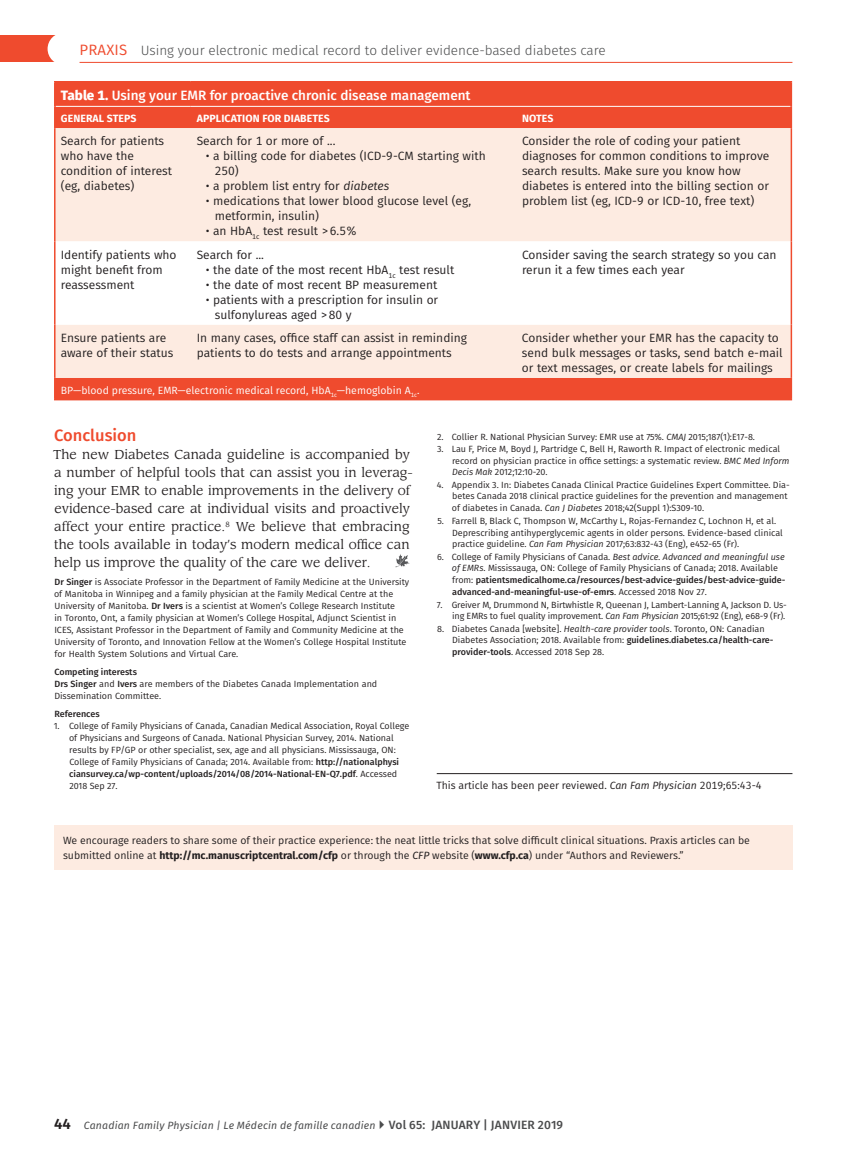
<style>
.page{position:relative;width:851px;height:1161px;background:#fff}
.page>*{position:absolute;margin:0;border:0;box-sizing:border-box;transform-origin:0 0}
.Level3Head{font:500 16.5px "Fira Sans";color:#ef4b2e}
.t1{font:300 13.5px "Fira Sans";color:#4b4c4d}
.TableTitle{font:500 13.5px "Fira Sans";color:#fff}
.Paragraph{font:12.75px/18px "Leawood Std";color:#231f20}
.TableBody{font:12px/15px "Fira Sans";color:#231f20}
.TableBullet{font:12px/15px "Fira Sans";color:#231f20}
.InfoLine{font:10.5px/15px "Fira Sans";color:#231f20}
.t2{font:italic 10.5px "Fira Sans";letter-spacing:.015em;color:#4b4c4d}
.TableNote{font:10.5px "Fira Sans";color:#fff}
.TableColumnHead{font:700 10.5px "Fira Sans";letter-spacing:.01em;color:#fff}
.Reference{font:9px/12px "Fira Sans";color:#231f20}
.AuthorBio{font:9px/12px "Fira Sans";color:#231f20}
.CompetingInterests{font:9px/12px "Fira Sans";color:#231f20}
.SmallHead{font:500 9px "Fira Sans";color:#231f20}
.s1{font-weight:400;font-size:15px;color:#ef4b2e}
.s2{font-weight:800}
.s3{font-style:italic}
.s4{font-weight:500}
.s5{font-weight:700}
.s6{font-weight:600;font-style:normal;font-size:15px;color:#231f20}
.s7{font-weight:500;font-style:normal;font-size:12px}
</style>
<div class="page">
<div style="left:0;top:35px;width:55px;height:27px;background:#ef4b2e"></div>
<div style="left:48px;top:33px;width:32px;height:32px;background:#fff;border-radius:50%"></div>
<hr style="left:80px;top:62px;width:712px;height:1px;background:#ef4b2e">
<div style="left:54px;top:825px;width:738px;height:45px;background:#fdebe1"></div>
<svg style="left:395px;top:554px;width:15px;height:13px"></svg>
<hr style="left:436px;top:773px;width:356px;height:1px;background:#231f20">
<div style="left:56px;top:82px;width:734px;height:317px;background:#ef4b2e"></div>
<div style="left:56px;top:128px;width:734px;height:250px;background:#fdebe1"></div>
<svg style="left:56px;top:241px;width:734px;height:84px"></svg>
<hr style="left:56px;top:106px;width:135px;height:1px;background:#fff">
<hr style="left:191px;top:106px;width:325px;height:1px;background:#fff">
<hr style="left:516px;top:106px;width:274px;height:1px;background:#fff">
<hr style="left:54px;top:81px;width:137px;height:1px;background:#ef4b2e">
<hr style="left:54px;top:82px;width:2px;height:24px;background:#ef4b2e">
<hr style="left:191px;top:81px;width:325px;height:1px;background:#ef4b2e">
<hr style="left:516px;top:81px;width:276px;height:1px;background:#ef4b2e">
<hr style="left:790px;top:82px;width:2px;height:24px;background:#ef4b2e">
<hr style="left:54px;top:106px;width:2px;height:22px;background:#ef4b2e">
<hr style="left:790px;top:106px;width:2px;height:22px;background:#ef4b2e">
<hr style="left:54px;top:128px;width:2px;height:113px;background:#ef4b2e">
<hr style="left:790px;top:128px;width:2px;height:113px;background:#ef4b2e">
<hr style="left:54px;top:241px;width:2px;height:84px;background:#ef4b2e">
<hr style="left:790px;top:241px;width:2px;height:84px;background:#ef4b2e">
<hr style="left:54px;top:325px;width:2px;height:53px;background:#ef4b2e">
<hr style="left:790px;top:325px;width:2px;height:53px;background:#ef4b2e">
<hr style="left:54px;top:378px;width:2px;height:21px;background:#ef4b2e">
<hr style="left:790px;top:378px;width:2px;height:21px;background:#ef4b2e">
<hr style="left:54px;top:399px;width:137px;height:1px;background:#ef4b2e">
<hr style="left:191px;top:399px;width:325px;height:1px;background:#ef4b2e">
<hr style="left:516px;top:399px;width:276px;height:1px;background:#ef4b2e">
<p class="t1" style="left:80px;top:40px;width:527px"><span class="s1">PRAXIS</span> Using your electronic medical record to deliver evidence-based diabetes care</p>
<p class="TableTitle" style="left:61px;top:85px;width:411px"><span class="s2">Table 1.</span> Using your EMR for proactive chronic disease management</p>
<p class="TableColumnHead" style="left:61px;top:110px;width:77px">GENERAL STEPS</p>
<p class="TableColumnHead" style="left:197px;top:110px;width:134px">APPLICATION FOR DIABETES</p>
<p class="TableColumnHead" style="left:522px;top:110px;width:33px">NOTES</p>
<p class="TableBody" style="left:61px;top:133px;width:113px">Search for patients who have the condition of interest (eg, diabetes)</p>
<p class="TableBody" style="left:197px;top:133px;width:140px">Search for 1 or more of ...</p>
<p class="TableBody" style="left:522px;top:133px;width:249px">Consider the role of coding your patient diagnoses for common conditions to improve search results. Make sure you know how diabetes is entered into the billing section or problem list (eg, ICD-9 or ICD-10, free text)</p>
<p class="TableBullet" style="left:215px;top:148px;width:272px;text-indent:-9px">• a billing code for diabetes (ICD-9-CM starting with<br>250)</p>
<p class="TableBullet" style="left:206px;top:178px;width:185px">• a problem list entry for <span class="s3">diabetes</span></p>
<p class="TableBullet" style="left:215px;top:193px;width:258px;text-indent:-9px">• medications that lower blood glucose level (eg, metformin, insulin)</p>
<p class="TableBullet" style="left:206px;top:223px;width:153px">• an HbA<sub>1c</sub> test result &gt;6.5%</p>
<p class="TableBody" style="left:61px;top:247px;width:117px">Identify patients who might benefit from reassessment</p>
<p class="TableBody" style="left:197px;top:247px;width:69px">Search for ...</p>
<p class="TableBullet" style="left:206px;top:262px;width:250px">• the date of the most recent HbA<sub>1c</sub> test result</p>
<p class="TableBullet" style="left:206px;top:277px;width:233px">• the date of most recent BP measurement</p>
<p class="TableBullet" style="left:215px;top:292px;width:225px;text-indent:-9px">• patients with a prescription for insulin or sulfonylureas aged &gt;80 y</p>
<p class="TableBody" style="left:522px;top:247px;width:256px">Consider saving the search strategy so you can rerun it a few times each year</p>
<p class="TableBody" style="left:61px;top:330px;width:114px">Ensure patients are aware of their status</p>
<p class="TableBody" style="left:197px;top:330px;width:272px">In many cases, office staff can assist in reminding patients to do tests and arrange appointments</p>
<p class="TableBody" style="left:522px;top:330px;width:262px">Consider whether your EMR has the capacity to send bulk messages or tasks, send batch e-mail or text messages, or create labels for mailings</p>
<p class="TableNote" style="left:61px;top:382px;width:360px">BP—blood pressure, EMR—electronic medical record, HbA<sub>1c</sub>—hemoglobin A<sub>1c</sub>.</p>
<p class="Level3Head" style="left:54px;top:422px;width:84px">Conclusion</p>
<p class="Paragraph" style="left:53px;top:446px;width:361px">The new Diabetes Canada guideline is accompanied by a number of helpful tools that can assist you in leverag&shy;ing your EMR to enable improvements in the delivery of evidence-based care at individual visits and proactively affect your entire practice.<sup>8</sup> We believe that embracing the tools available in today’s modern medical office can help us improve the quality of the care we deliver.</p>
<p class="AuthorBio" style="left:54px;top:576px;width:357px"><span class="s4">Dr Singer</span> is Associate Professor in the Department of Family Medicine at the University of Manitoba in Winnipeg and a family physician at the Family Medical Centre at the University of Manitoba. <span class="s4">Dr Ivers</span> is a scientist at Women’s College Research Institute<br>in Toronto, Ont, a family physician at Women’s College Hospital, Adjunct Scientist in ICES, Assistant Professor in the Department of Family and Community Medicine at the University of Toronto, and Innovation Fellow at the Women’s College Hospital Institute for Health System Solutions and Virtual Care.</p>
<p class="SmallHead" style="left:54px;top:665px;width:84px">Competing interests</p>
<p class="CompetingInterests" style="left:54px;top:678px;width:324px"><span class="s4">Drs Singer</span> and <span class="s4">Ivers</span> are members of the Diabetes Canada Implementation and<br>Dissemination Committee.</p>
<p class="SmallHead" style="left:55px;top:707px;width:47px">References</p>
<p class="Reference" style="left:69px;top:720px;width:342px;text-indent:-15px">1. College of Family Physicians of Canada, Canadian Medical Association, Royal College of Physicians and Surgeons of Canada. National Physician Survey, 2014. National results by FP/GP or other specialist, sex, age and all physicians. Mississauga, ON:<br>College of Family Physicians of Canada; 2014. Available from: <span class="s4">http://nationalphysi ciansurvey.ca/wp-content/uploads/2014/08/2014-National-EN-Q7.pdf</span>. Accessed 2018 Sep 27.</p>
<p class="Reference" style="left:437px;top:430px;width:319px">2. Collier R. National Physician Survey: EMR use at 75%. <span class="s3">CMAJ</span> 2015;187(1):E17-8.</p>
<p class="Reference" style="left:452px;top:442px;width:339px;text-indent:-15px">3. Lau F, Price M, Boyd J, Partridge C, Bell H, Raworth R. Impact of electronic medical record on physician practice in office settings: a systematic review. <span class="s3">BMC Med Inform<br>Decis Mak</span> 2012;12:10-20.</p>
<p class="Reference" style="left:452px;top:478px;width:339px;text-indent:-15px">4. Appendix 3. In: Diabetes Canada Clinical Practice Guidelines Expert Committee. Dia&shy;betes Canada 2018 clinical practice guidelines for the prevention and management of diabetes in Canada<span class="s3">.</span> <span class="s3">Can J Diabetes</span> 2018;42(Suppl 1):S309-10.</p>
<p class="Reference" style="left:452px;top:514px;width:332px;text-indent:-15px">5. Farrell B, Black C, Thompson W, McCarthy L, Rojas-Fernandez C, Lochnon H, et al.<br>Deprescribing antihyperglycemic agents in older persons. Evidence-based clinical practice guideline. <span class="s3">Can Fam Physician</span> 2017;63:832-43 (Eng), e452-65 (Fr).</p>
<p class="Reference" style="left:452px;top:550px;width:335px;text-indent:-15px">6. College of Family Physicians of Canada. <span class="s3">Best advice. Advanced and meaningful use of EMRs</span>. Mississauga, ON: College of Family Physicians of Canada; 2018. Available from: <span class="s4">patientsmedicalhome.ca/resources/best-advice-guides/best-advice-guide&shy;advanced-and-meaningful-use-of-emrs</span>. Accessed 2018 Nov 27.</p>
<p class="Reference" style="left:436px;top:598px;width:351px;text-align:right">7. Greiver M, Drummond N, Birtwhistle R, Queenan J, Lambert-Lanning A, Jackson D. Us&shy;ing EMRs to fuel quality improvement. <span class="s3">Can Fam Physician</span> 2015;61:92 (Eng), e68-9 (Fr).</p>
<p class="Reference" style="left:452px;top:622px;width:323px;text-indent:-15px">8. Diabetes Canada [website]. <span class="s3">Health-care provider tools</span>. Toronto, ON: Canadian<br>Diabetes Association; 2018. Available from: <span class="s4">guidelines.diabetes.ca/health-care&shy;provider-tools</span>. Accessed 2018 Sep 28.</p>
<p class="InfoLine" style="left:436px;top:778px;width:327px">This article has been peer reviewed. <span class="s3">Can Fam Physician</span> 2019;65:43-4</p>
<p class="InfoLine" style="left:63px;top:832px;width:688px">We encourage readers to share some of their practice experience: the neat little tricks that solve difficult clinical situations. Praxis articles can be submitted online at <span class="s5">http://mc.manuscriptcentral.com/cfp</span> or through the <span class="s3">CFP</span> website (<span class="s5">www.cfp.ca</span>) under “Authors and Reviewers.”</p>
<p class="t2" style="left:54px;top:1117px;width:510px"><span class="s6">44</span> Canadian Family Physician | Le Médecin de famille canadien <span class="s7">Vol 65: JANUARY | JANVIER 2019</span></p>
</div>
